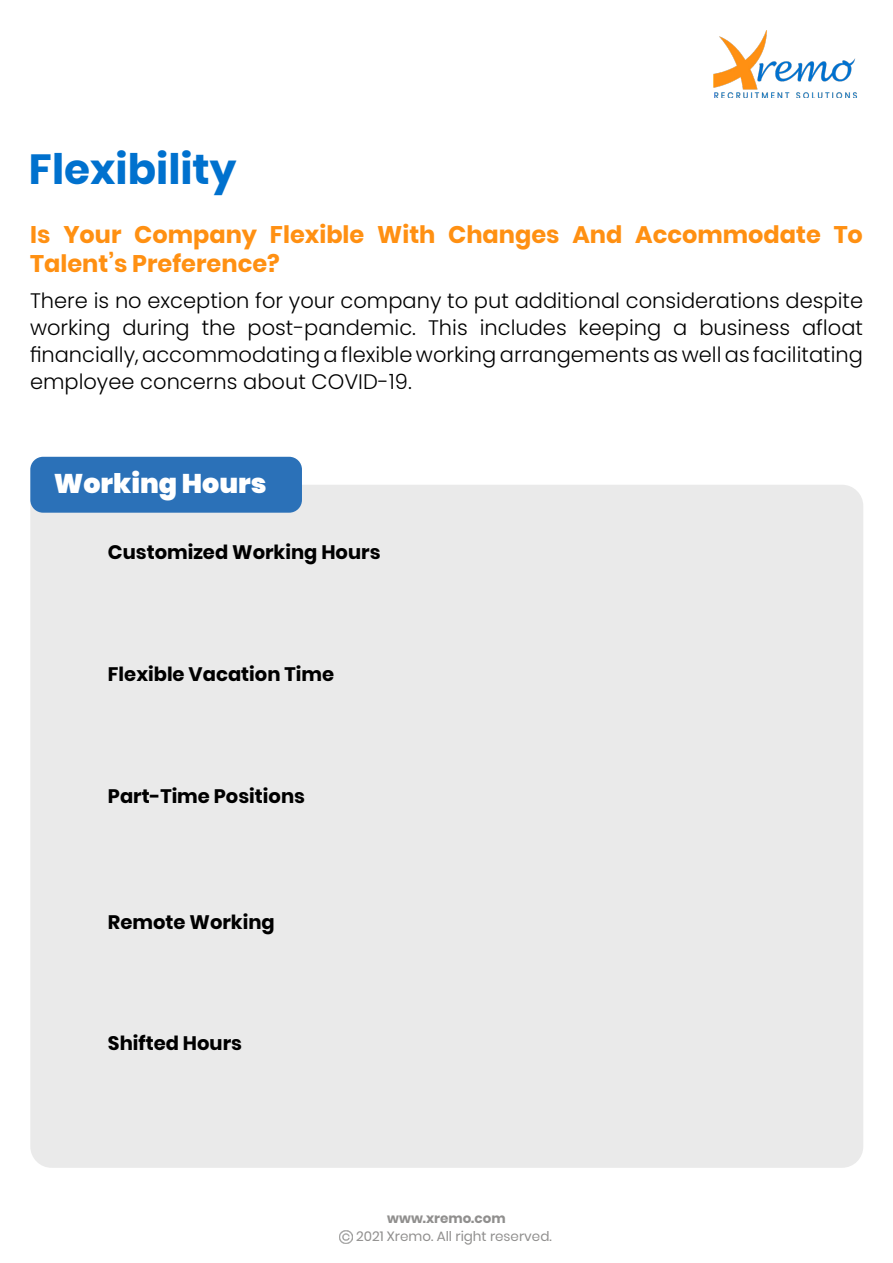
<style>
.page{position:relative;width:893px;height:1263px;background:#fff}
.page>*{position:absolute;margin:0;border:0;box-sizing:border-box;transform-origin:0 0}
.t1{font:700 42px "Poppins";color:#0071ce}
.t2{font:900 27px "Poppins";color:#fff}
.t3{font:700 24px/28.8px "Poppins";color:#ff9012}
.t4{font:300 21px/27px "Poppins";color:#000;text-align:justify}
.t5{font:700 19.5px "Poppins";color:#000}
.t6{font:13.5px "Poppins";color:#908f8e}
.t7{font:700 13.5px "Poppins";color:#908f8e}
</style>
<div class="page">
<img style="left:713px;top:30px;width:144px;height:68px">
<svg style="left:339px;top:1231px;width:13px;height:12px"></svg>
<div style="left:30px;top:485px;width:833px;height:683px;background:#eaeaea;border-radius:21px"></div>
<div style="left:30px;top:457px;width:272px;height:56px;background:#2b71b8;border-radius:13px"></div>
<h1 class="t1" style="left:29px;top:145px;width:209px">Flexibility</h1>
<p class="t3" style="left:30px;top:221px;width:834px">Is Your Company Flexible With Changes And Accommodate To<br>Talent’s Preference?</p>
<p class="t4" style="left:30px;top:287px;width:834px">There is no exception for your company to put additional considerations despite working during the post-pandemic. This includes keeping a business afloat financially, accommodating a flexible working arrangements as well as facilitating employee concerns about COVID-19.</p>
<p class="t2" style="left:54px;top:468px;width:214px">Working Hours</p>
<p class="t5" style="left:108px;top:541px;width:274px">Customized Working Hours</p>
<p class="t5" style="left:108px;top:663px;width:228px">Flexible Vacation Time</p>
<p class="t5" style="left:108px;top:784px;width:199px">Part-Time Positions</p>
<p class="t5" style="left:108px;top:910px;width:168px">Remote Working</p>
<p class="t5" style="left:108px;top:1032px;width:136px">Shifted Hours</p>
<p class="t7" style="left:387px;top:1210px;width:120px">www.xremo.com</p>
<p class="t6" style="left:356px;top:1229px;width:197px">2021 Xremo. All right reserved.</p>
</div>
